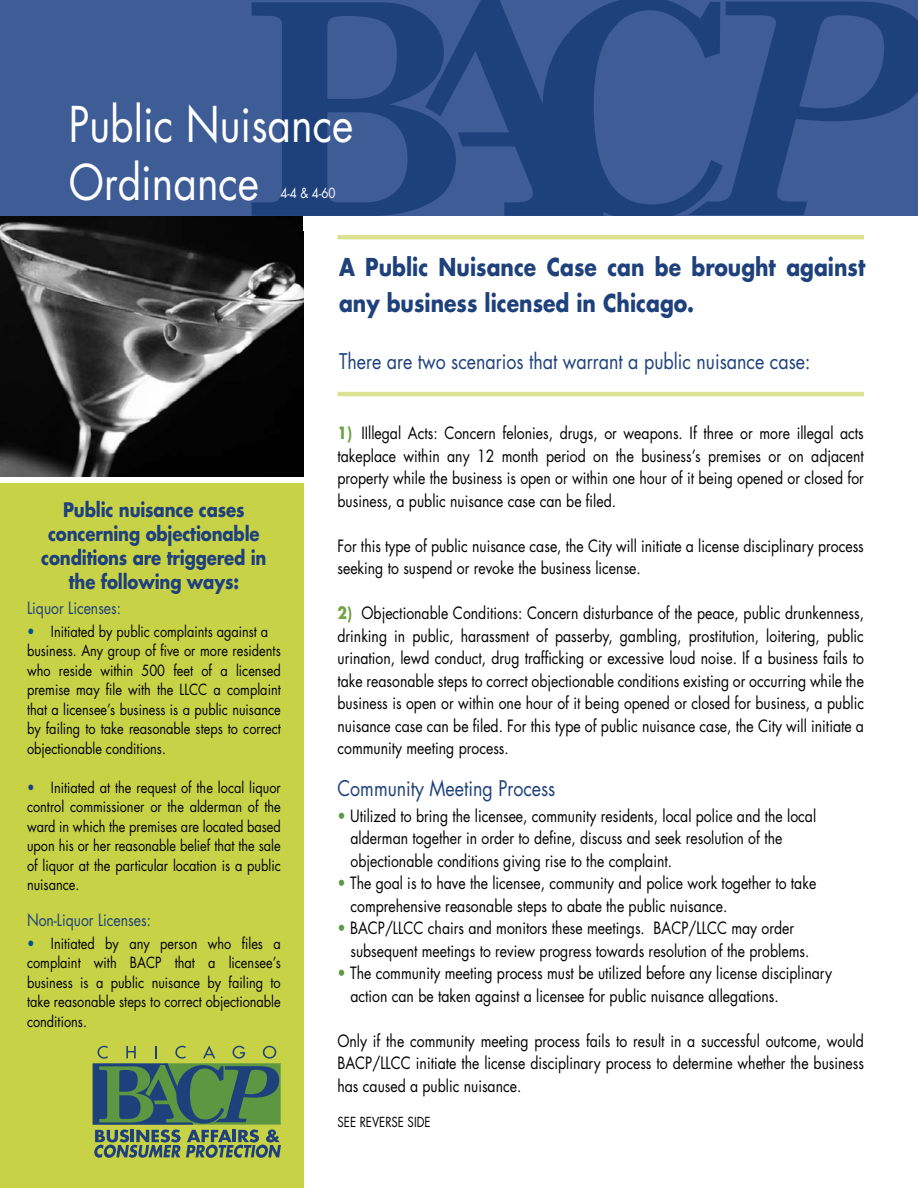
<style>
.page{position:relative;width:918px;height:1188px;background:#fff}
.page>*{position:absolute;margin:0;border:0;box-sizing:border-box;transform-origin:0 0}
.t1{font:48px/57.6px "Futura";color:#fff;scale:.85 1}
.t2{font:700 24px/36px "Futura";color:#1e417c;scale:.85 1}
.t3{font:21px "Futura";color:#1e417c;scale:.85 1}
.t4{font:700 19.5px/24px "Futura";letter-spacing:-.01em;color:#1e417c;text-align:center;scale:.85 1}
.t5{font:16.5px/22.5px "Futura";color:#000;scale:.85 1}
.t6{font:16.5px "Futura";color:#1e417c;scale:.85 1}
.t7{font:15px/19.5px "Futura";color:#000;text-align:justify;scale:.85 1}
.t8{font:13.5px "Futura";color:#000;scale:.85 1}
.t9{font:13.5px "Futura";color:#fff;scale:.85 1}
.s1{color:#005288}
.s2{color:#1e417c}
.s3{font-style:inherit}
.s4{font-weight:700;color:#71a246}
.s5{color:#5d9741}
</style>
<div class="page">
<div style="left:0;top:0;width:918px;height:216px;background:#3e5c96"></div>
<div style="left:0;top:483px;width:304px;height:705px;background:#c8d247"></div>
<hr style="left:338px;top:392px;width:526px;height:4px;background:#dde293">
<hr style="left:338px;top:235px;width:526px;height:4px;background:#dde293">
<img style="left:0;top:216px;width:304px;height:261px">
<svg style="left:93px;top:1045px;width:188px;height:113px"></svg>
<svg style="left:723px;top:2px;width:195px;height:213px"></svg>
<svg style="left:252px;top:2px;width:173px;height:214px;fill:#22457f"></svg>
<svg style="left:425px;top:0;width:298px;height:216px"></svg>
<h1 class="t1" style="left:69px;top:96px;width:336px">Public Nuisance<br>Ordinance</h1>
<p class="t9" style="left:280px;top:185px;width:66px">4-4 &amp; 4-60</p>
<p class="t4" style="left:41px;top:497px;width:266px">Public nuisance cases concerning objectionable conditions are triggered in the following ways:</p>
<p class="t6" style="left:27px;top:597px;width:112px">Liquor Licenses:</p>
<p class="t7" style="left:27px;top:621px;width:300px;text-align:left"><span class="s1">•</span> Initiated by public complaints against a business. Any group of five or more residents who reside within 500 feet of a licensed premise may file with the LLCC a complaint that a licensee’s business is a public nuisance by failing to take reasonable steps to correct objectionable conditions.</p>
<p class="t7" style="left:27px;top:777px;width:300px"><span class="s2">•</span> Initiated at the request of the local liquor control commissioner or the alderman of the ward in which the premises are located based upon his or her reasonable belief that the sale of liquor at the particular location is a public nuisance.</p>
<p class="t6" style="left:27px;top:909px;width:147px">Non-Liquor Licenses:</p>
<p class="t7" style="left:27px;top:933px;width:300px"><span class="s1">•</span> Initiated by any person who files a complaint with BACP that a licensee’s business is a public nuisance by failing to take reasonable steps to correct objectionable conditions.</p>
<h2 class="t2" style="left:339px;top:248px;width:621px">A Public Nuisance Case can be brought against any business licensed in Chicago.</h2>
<p class="t3" style="left:339px;top:348px;width:556px">There are two scenarios that warrant a public nuisance case<span class="s3">:</span></p>
<p class="t5" style="left:338px;top:422px;width:621px;text-align:justify"><span class="s4">1)</span> IIllegal Acts: Concern felonies, drugs, or weapons. If three or more illegal acts takeplace within any 12 month period on the business’s premises or on adjacent property while the business is open or within one hour of it being opened or closed for business, a public nuisance case can be filed.</p>
<p class="t5" style="left:338px;top:535px;width:621px">For this type of public nuisance case, the City will initiate a license disciplinary process seeking to suspend or revoke the business license.</p>
<p class="t5" style="left:338px;top:602px;width:621px;text-align:justify"><span class="s4">2)</span> Objectionable Conditions: Concern disturbance of the peace, public drunkenness, drinking in public, harassment of passerby, gambling, prostitution, loitering, public urination, lewd conduct, drug trafficking or excessive loud noise. If a business fails to take reasonable steps to correct objectionable conditions existing or occurring while the business is open or within one hour of it being opened or closed for business, a public nuisance case can be filed. For this type of public nuisance case, the City will initiate a community meeting process.</p>
<p class="t3" style="left:338px;top:775px;width:258px">Community Meeting Process</p>
<p class="t5" style="left:350px;top:805px;width:550px;text-indent:-13px"><span class="s5">•</span> Utilized to bring the licensee, community residents, local police and the local alderman together in order to define, discuss and seek resolution of the objectionable conditions giving rise to the complaint.</p>
<p class="t5" style="left:350px;top:872px;width:550px;text-indent:-13px"><span class="s5">•</span> The goal is to have the licensee, community and police work together to take comprehensive reasonable steps to abate the public nuisance.</p>
<p class="t5" style="left:350px;top:917px;width:541px;text-indent:-13px"><span class="s5">•</span> BACP/LLCC chairs and monitors these meetings. BACP/LLCC may order subsequent meetings to review progress towards resolution of the problems.</p>
<p class="t5" style="left:350px;top:962px;width:568px;text-indent:-13px"><span class="s5">•</span> The community meeting process must be utilized before any license disciplinary action can be taken against a licensee for public nuisance allegations.</p>
<p class="t5" style="left:338px;top:1030px;width:621px;text-align:justify">Only if the community meeting process fails to result in a successful outcome, would BACP/LLCC initiate the license disciplinary process to determine whether the business has caused a public nuisance.</p>
<p class="t8" style="left:338px;top:1114px;width:111px">SEE REVERSE SIDE</p>
</div>
